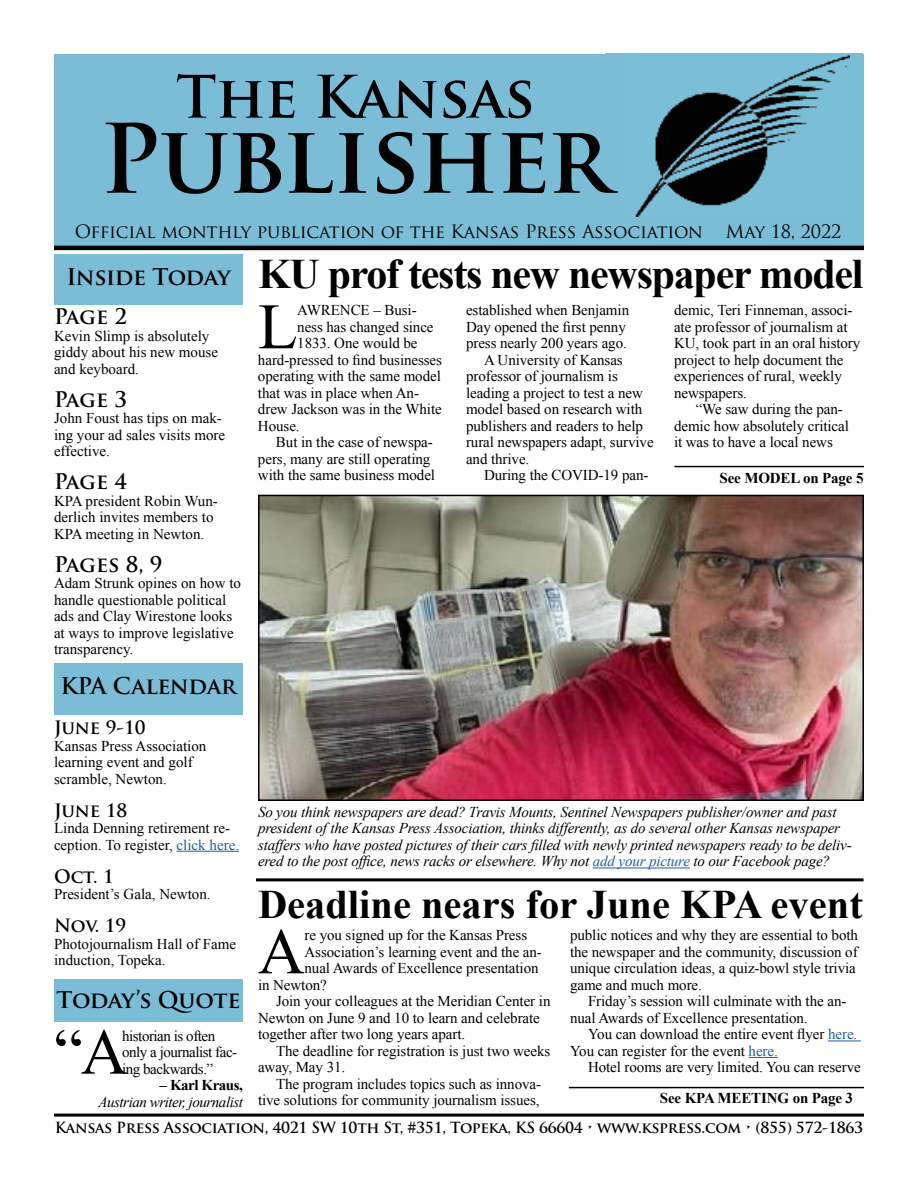
<style>
.page{position:relative;width:918px;height:1188px;background:#fff}
.page>*{position:absolute;margin:0;border:0;box-sizing:border-box;transform-origin:0 0}
.t1{font:700 93px "Trajan Pro";letter-spacing:-.02em;color:#000}
.t2{font:64.8px "Times New Roman";color:#000}
.t3{font:700 57px "Trajan Pro";letter-spacing:-.01em;color:#000}
.t4{font:700 42px "Times New Roman";letter-spacing:-.03em;color:#000}
.t5{font:700 40.5px "Times New Roman";color:#000}
.t6{font:700 22.5px "Trajan Pro";letter-spacing:-.01em;color:#000}
.t7{font:700 21px "Trajan Pro";color:#000}
.t8{font:18px "Trajan Pro";letter-spacing:-.01em;color:#000}
.t9{font:700 18px "Trajan Pro";color:#000}
.t10{font:15px/16.5px "Times New Roman";letter-spacing:-.005em;color:#000}
.t11{font:italic 15px/16.5px "Times New Roman";letter-spacing:-.01em;color:#000}
.t12{font:700 15px "Trajan Pro";letter-spacing:-.02em;color:#000}
.t13{font:15px/16.5px "Times New Roman";letter-spacing:-.03em;color:#000}
.t14{font:700 15px "Times New Roman";letter-spacing:-.01em;color:#000}
.t15{font:italic 15px "Times New Roman";letter-spacing:-.03em;color:#000}
.t16{font:700 15px "Times New Roman";letter-spacing:-.03em;color:#000}
.s1{font-family:"Trajan Pro";font-size:22.5px}
.s2{color:#215e9e}
</style>
<div class="page">
<div style="left:54px;top:54px;width:810px;height:192px;background:#7bbdd6"></div>
<hr style="left:54px;top:246px;width:810px;height:4px;background:#000">
<hr style="left:177px;top:851px;width:62px;height:1px;background:#215e9e">
<hr style="left:54px;top:1114px;width:810px;height:3px;background:#000">
<div style="left:54px;top:663px;width:189px;height:52px;background:#7bbdd6"></div>
<div style="left:605px;top:53px;width:258px;height:164px;background:#7bbdd6"></div>
<img style="left:635px;top:55px;width:214px;height:162px">
<div style="left:54px;top:255px;width:189px;height:50px;background:#7bbdd6"></div>
<img style="left:261px;top:498px;width:600px;height:300px">
<div style="left:258px;top:495px;width:606px;height:306px;border:2px solid #000"></div>
<hr style="left:593px;top:868px;width:97px;height:1px;background:#215e9e">
<div style="left:54px;top:979px;width:189px;height:43px;background:#7bbdd6"></div>
<hr style="left:828px;top:1041px;width:33px;height:1px;background:#215e9e">
<svg style="left:749px;top:1057px;width:29px;height:1px"></svg>
<hr style="left:674px;top:466px;width:190px;height:1px;background:#000">
<hr style="left:569px;top:1087px;width:295px;height:1px;background:#000">
<hr style="left:256px;top:878px;width:608px;height:3px;background:#000">
<h3 class="t3" style="left:176px;top:61px;width:360px">The Kansas</h3>
<h1 class="t1" style="left:100px;top:101px;width:513px">Publisher</h1>
<p class="t8" style="left:75px;top:220px;width:630px">Official monthly publication of the Kansas Press Association</p>
<p class="t8" style="left:725px;top:220px;width:117px">May 18, 2022</p>
<h3 class="t4" style="left:66px;top:245px;width:799px"><span class="s1">Inside Today</span> KU prof tests new newspaper model</h3>
<h2 class="t2" style="left:258px;top:283px;width:41px">L</h2>
<p class="t10" style="left:297px;top:302px;width:121px">AWRENCE – Busi-</p>
<p class="t10" style="left:466px;top:302px;width:165px">established when Benjamin</p>
<p class="t10" style="left:466px;top:318px;width:161px">Day opened the first penny</p>
<p class="t10" style="left:466px;top:335px;width:162px">press nearly 200 years ago.</p>
<p class="t10" style="left:484px;top:351px;width:140px">A University of Kansas</p>
<p class="t10" style="left:466px;top:368px;width:153px">professor of journalism is</p>
<p class="t10" style="left:466px;top:384px;width:178px">leading a project to test a new</p>
<p class="t10" style="left:466px;top:401px;width:178px">model based on research with</p>
<p class="t10" style="left:466px;top:417px;width:178px">publishers and readers to help</p>
<p class="t10" style="left:466px;top:434px;width:189px">rural newspapers adapt, survive</p>
<p class="t10" style="left:466px;top:450px;width:65px">and thrive.</p>
<p class="t10" style="left:484px;top:467px;width:166px">During the COVID-19 pan-</p>
<p class="t10" style="left:674px;top:302px;width:188px">demic, Teri Finneman, associ&shy;ate professor of journalism at<br>KU, took part in an oral history project to help document the experiences of rural, weekly newspapers.</p>
<p class="t10" style="left:674px;top:401px;width:176px;text-indent:22px">“We saw during the pan&shy;demic how absolutely critical it was to have a local news</p>
<h3 class="t7" style="left:54px;top:304px;width:74px">Page 2</h3>
<p class="t10" style="left:54px;top:327px;width:166px">Kevin Slimp is absolutely giddy about his new mouse and keyboard.</p>
<h3 class="t7" style="left:54px;top:386px;width:74px">Page 3</h3>
<p class="t10" style="left:54px;top:410px;width:173px">John Foust has tips on mak&shy;ing your ad sales visits more effective.</p>
<h3 class="t7" style="left:54px;top:469px;width:74px">Page 4</h3>
<p class="t10" style="left:54px;top:492px;width:165px">KPA president Robin Wun&shy;derlich invites members to<br>KPA meeting in Newton.</p>
<h3 class="t7" style="left:54px;top:551px;width:110px">Pages 8, 9</h3>
<p class="t10" style="left:54px;top:575px;width:189px">Adam Strunk opines on how to handle questionable political ads and Clay Wirestone looks at ways to improve legislative transparency.</p>
<h3 class="t6" style="left:60px;top:672px;width:178px">KPA Calendar</h3>
<p class="t10" style="left:297px;top:318px;width:138px">ness has changed since</p>
<p class="t10" style="left:297px;top:335px;width:122px">1833. One would be</p>
<p class="t10" style="left:258px;top:351px;width:186px">hard-pressed to find businesses</p>
<p class="t10" style="left:258px;top:368px;width:184px">operating with the same model</p>
<p class="t10" style="left:258px;top:384px;width:163px">that was in place when An-</p>
<p class="t10" style="left:258px;top:401px;width:185px">drew Jackson was in the White</p>
<p class="t10" style="left:258px;top:417px;width:43px">House.</p>
<p class="t10" style="left:276px;top:434px;width:158px">But in the case of newspa-</p>
<p class="t10" style="left:258px;top:450px;width:174px">pers, many are still operating</p>
<p class="t10" style="left:258px;top:467px;width:179px">with the same business model</p>
<p class="t14" style="left:720px;top:467px;width:145px">See MODEL on Page 5</p>
<p class="t9" style="left:54px;top:716px;width:93px">June 9-10</p>
<p class="t10" style="left:54px;top:737px;width:154px">Kansas Press Association learning event and golf scramble, Newton.</p>
<p class="t9" style="left:54px;top:799px;width:75px">June 18</p>
<p class="t10" style="left:54px;top:820px;width:187px">Linda Denning retirement re&shy;ception. To register, <span class="s2">click here.</span></p>
<p class="t9" style="left:54px;top:865px;width:62px">Oct. 1</p>
<p class="t10" style="left:54px;top:886px;width:158px">President’s Gala, Newton.</p>
<p class="t9" style="left:54px;top:914px;width:74px">Nov. 19</p>
<p class="t10" style="left:54px;top:935px;width:184px">Photojournalism Hall of Fame induction, Topeka.</p>
<h3 class="t6" style="left:57px;top:986px;width:185px">Today’s Quote</h3>
<h2 class="t2" style="left:54px;top:1008px;width:75px">“A</h2>
<p class="t13" style="left:122px;top:1027px;width:117px">historian is often only a journalist fac&shy;ing backwards.”</p>
<p class="t16" style="left:160px;top:1075px;width:85px">– Karl Kraus,</p>
<p class="t15" style="left:98px;top:1091px;width:146px">Austrian writer, journalist</p>
<p class="t11" style="left:258px;top:803px;width:595px">So you think newspapers are dead? Travis Mounts, Sentinel Newspapers publisher/owner and past president of the Kansas Press Association, thinks differently, as do several other Kansas newspaper staffers who have posted pictures of their cars filled with newly printed newspapers ready to be deliv&shy;ered to the post office, news racks or elsewhere. Why not <span class="s2">add your picture</span> to our Facebook page?</p>
<h3 class="t5" style="left:258px;top:876px;width:606px">Deadline nears for June KPA event</h3>
<h2 class="t2" style="left:258px;top:908px;width:48px">A</h2>
<p class="t10" style="left:305px;top:927px;width:224px">re you signed up for the Kansas Press</p>
<p class="t10" style="left:305px;top:943px;width:239px">Association’s learning event and the an-</p>
<p class="t10" style="left:305px;top:960px;width:236px">nual Awards of Excellence presentation</p>
<p class="t10" style="left:258px;top:976px;width:70px">in Newton?</p>
<p class="t10" style="left:276px;top:993px;width:276px">Join your colleagues at the Meridian Center in</p>
<p class="t10" style="left:258px;top:1009px;width:283px">Newton on June 9 and 10 to learn and celebrate</p>
<p class="t10" style="left:258px;top:1026px;width:209px">together after two long years apart.</p>
<p class="t10" style="left:276px;top:1042px;width:276px">The deadline for registration is just two weeks</p>
<p class="t10" style="left:258px;top:1059px;width:89px">away, May 31.</p>
<p class="t10" style="left:276px;top:1075px;width:267px">The program includes topics such as innova-</p>
<p class="t10" style="left:258px;top:1092px;width:283px">tive solutions for community journalism issues,</p>
<p class="t10" style="left:570px;top:927px;width:290px">public notices and why they are essential to both the newspaper and the community, discussion of unique circulation ideas, a quiz-bowl style trivia game and much more.</p>
<p class="t10" style="left:570px;top:993px;width:278px;text-indent:18px">Friday’s session will culminate with the an&shy;nual Awards of Excellence presentation.</p>
<p class="t10" style="left:570px;top:1026px;width:289px;text-indent:18px">You can download the entire event flyer <span class="s2">here.<br></span>You can register for the event <span class="s2">here.</span></p>
<p class="t10" style="left:588px;top:1059px;width:274px">Hotel rooms are very limited. You can reserve</p>
<p class="t14" style="left:660px;top:1087px;width:195px">See KPA MEETING on Page 3</p>
<p class="t12" style="left:55px;top:1118px;width:810px">Kansas Press Association, 4021 SW 10th St, #351, Topeka, KS 66604 • www.kspress.com • (855) 572-1863</p>
</div>
